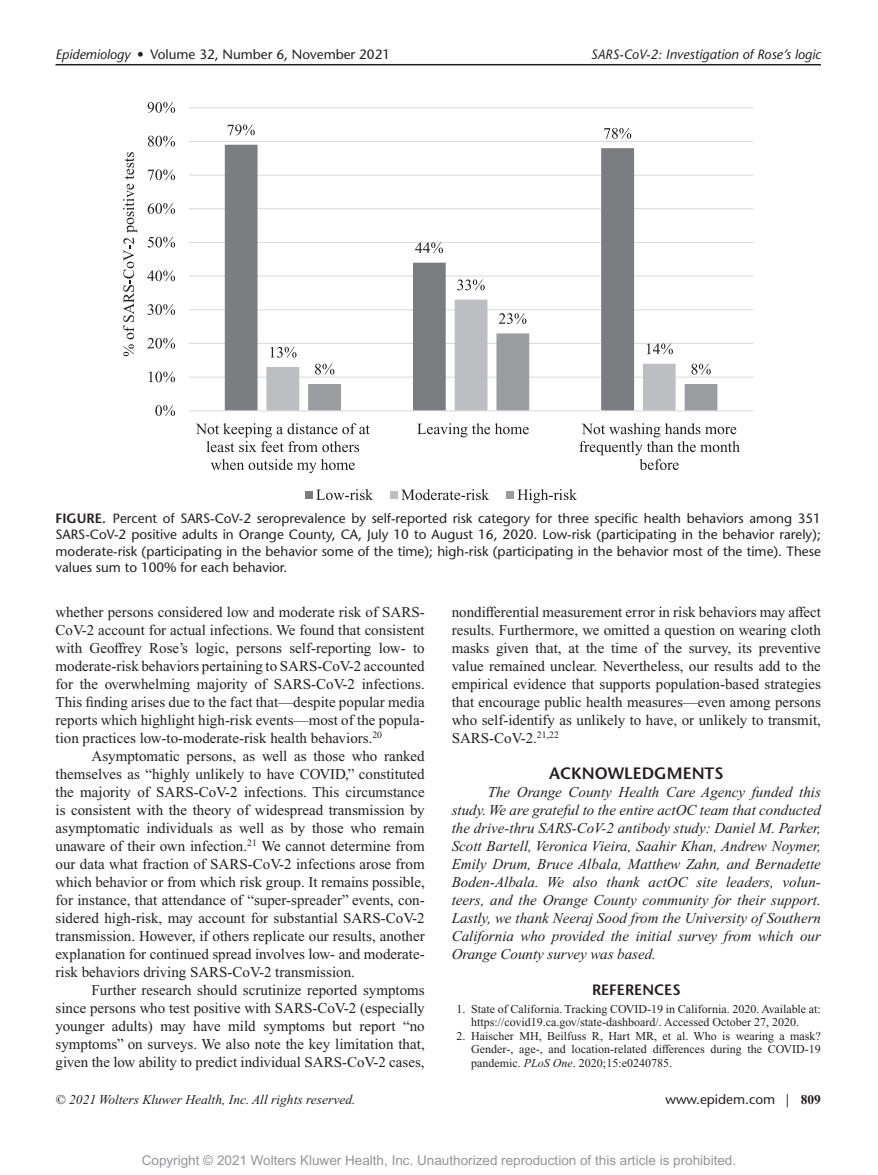
<style>
.page{position:relative;width:878px;height:1175px;background:#fff}
.page>*{position:absolute;margin:0;border:0;box-sizing:border-box;transform-origin:0 0}
.t1{font:600 16.5px "Stone Sans Std";color:#231f20}
.t2{font:15px/18px "Times New Roman PS Std";color:#231f20;text-align:justify}
.t3{font:italic 15px/18px "Times New Roman PS Std";color:#231f20;text-align:justify}
.t4{font:600 15px "Stone Sans Std";color:#231f20}
.t5{font:500 13.5px/16.5px "Stone Sans Std";color:#231f20;text-align:justify}
.t6{font:13.5px "Arial MT Std";color:#939598}
.t7{font:italic 13.5px "Times New Roman PS Std";color:#231f20}
.t8{font:italic 500 13.5px "Stone Sans Std";color:#231f20}
.t9{font:12px/13.5px "Times New Roman PS Std";color:#231f20;text-align:center}
.s1{font-style:italic}
.s2{font-weight:600}
.s3{font-family:"Times New Roman PS Std";font-weight:700}
</style>
<div class="page">
<hr style="left:56px;top:64px;width:764px;height:1px;background:#231f20">
<hr style="left:189px;top:376px;width:564px;height:2px;background:#dcdddf">
<hr style="left:189px;top:343px;width:564px;height:1px;background:#dcdddf">
<hr style="left:189px;top:309px;width:564px;height:1px;background:#dcdddf">
<hr style="left:189px;top:275px;width:564px;height:2px;background:#dcdddf">
<hr style="left:189px;top:242px;width:564px;height:1px;background:#dcdddf">
<hr style="left:189px;top:208px;width:564px;height:1px;background:#dcdddf">
<hr style="left:189px;top:174px;width:564px;height:2px;background:#dcdddf">
<hr style="left:189px;top:141px;width:564px;height:1px;background:#dcdddf">
<hr style="left:189px;top:107px;width:564px;height:1px;background:#dcdddf">
<svg style="left:225px;top:145px;width:409px;height:265px"></svg>
<svg style="left:266px;top:300px;width:409px;height:110px"></svg>
<hr style="left:189px;top:410px;width:564px;height:1px;background:#dcdddf">
<svg style="left:227px;top:124px;width:28px;height:11px"></svg>
<svg style="left:415px;top:242px;width:28px;height:11px"></svg>
<svg style="left:603px;top:128px;width:28px;height:11px"></svg>
<svg style="left:270px;top:347px;width:26px;height:11px"></svg>
<svg style="left:457px;top:279px;width:27px;height:11px"></svg>
<svg style="left:498px;top:313px;width:28px;height:11px"></svg>
<svg style="left:308px;top:333px;width:409px;height:78px"></svg>
<svg style="left:155px;top:405px;width:20px;height:11px"></svg>
<svg style="left:149px;top:371px;width:26px;height:11px"></svg>
<svg style="left:147px;top:338px;width:28px;height:10px"></svg>
<svg style="left:148px;top:304px;width:27px;height:11px"></svg>
<svg style="left:147px;top:270px;width:28px;height:11px"></svg>
<svg style="left:148px;top:237px;width:27px;height:10px"></svg>
<svg style="left:148px;top:203px;width:27px;height:11px"></svg>
<svg style="left:148px;top:169px;width:27px;height:11px"></svg>
<svg style="left:148px;top:136px;width:27px;height:10px"></svg>
<svg style="left:148px;top:102px;width:27px;height:11px"></svg>
<svg style="left:196px;top:423px;width:174px;height:29px"></svg>
<svg style="left:211px;top:459px;width:144px;height:14px"></svg>
<svg style="left:417px;top:423px;width:111px;height:14px"></svg>
<svg style="left:579px;top:423px;width:160px;height:47px"></svg>
<svg style="left:123px;top:152px;width:14px;height:204px"></svg>
<div style="left:305px;top:491px;width:7px;height:8px;background:#7b7d80"></div>
<svg style="left:316px;top:489px;width:57px;height:11px"></svg>
<div style="left:390px;top:491px;width:7px;height:8px;background:#bdbec1"></div>
<svg style="left:401px;top:489px;width:88px;height:11px"></svg>
<div style="left:506px;top:491px;width:8px;height:8px;background:#9b9ca0"></div>
<svg style="left:517px;top:489px;width:60px;height:14px"></svg>
<p class="t5" style="left:56px;top:47px;width:336px"><span class="s1">Epidemiology</span> • Volume 32, Number 6, November 2021</p>
<p class="t8" style="left:590px;top:47px;width:232px">SARS-CoV-2: Investigation of Rose’s logic</p>
<p class="t5" style="left:56px;top:509px;width:767px"><span class="s2">FIGURE.</span> Percent of SARS-CoV-2 seroprevalence by self-reported risk category for three specific health behaviors among 351<br>SARS-CoV-2 positive adults in Orange County, CA, July 10 to August 16, 2020. Low-risk (participating in the behavior rarely); moderate-risk (participating in the behavior some of the time); high-risk (participating in the behavior most of the time). These values sum to 100% for each behavior.</p>
<p class="t2" style="left:56px;top:603px;width:371px">whether persons considered low and moderate risk of SARS-CoV-2 account for actual infections. We found that consistent with Geoffrey Rose’s logic, persons self-reporting low- to moderate-risk behaviors pertaining to SARS-CoV-2 accounted for the overwhelming majority of SARS-CoV-2 infections.<br>This finding arises due to the fact that—despite popular media reports which highlight high-risk events—most of the popula&shy;tion practices low-to-moderate-risk health behaviors.<sup>20</sup></p>
<p class="t2" style="left:56px;top:747px;width:371px;text-indent:36px">Asymptomatic persons, as well as those who ranked themselves as “highly unlikely to have COVID,” constituted the majority of SARS-CoV-2 infections. This circumstance is consistent with the theory of widespread transmission by asymptomatic individuals as well as by those who remain unaware of their own infection.<sup>21</sup> We cannot determine from our data what fraction of SARS-CoV-2 infections arose from which behavior or from which risk group. It remains possible, for instance, that attendance of “super-spreader” events, con&shy;sidered high-risk, may account for substantial SARS-CoV-2 transmission. However, if others replicate our results, another explanation for continued spread involves low- and moderate&shy;risk behaviors driving SARS-CoV-2 transmission.</p>
<p class="t2" style="left:56px;top:981px;width:371px;text-indent:36px">Further research should scrutinize reported symptoms since persons who test positive with SARS-CoV-2 (especially younger adults) may have mild symptoms but report “no symptoms” on surveys. We also note the key limitation that, given the low ability to predict individual SARS-CoV-2 cases,</p>
<p class="t2" style="left:452px;top:603px;width:371px">nondifferential measurement error in risk behaviors may affect results. Furthermore, we omitted a question on wearing cloth masks given that, at the time of the survey, its preventive value remained unclear. Nevertheless, our results add to the empirical evidence that supports population-based strategies that encourage public health measures—even among persons who self-identify as unlikely to have, or unlikely to transmit, SARS-CoV-2.<sup>21,22</sup></p>
<p class="t1" style="left:549px;top:763px;width:176px">ACKNOWLEDGMENTS</p>
<p class="t3" style="left:452px;top:783px;width:371px;text-indent:36px">The Orange County Health Care Agency funded this study. We are grateful to the entire actOC team that conducted the drive-thru SARS-CoV-2 antibody study: Daniel M. Parker, Scott Bartell, Veronica Vieira, Saahir Khan, Andrew Noymer, Emily Drum, Bruce Albala, Matthew Zahn, and Bernadette Boden-Albala. We also thank actOC site leaders, volun&shy;teers, and the Orange County community for their support.<br>Lastly, we thank Neeraj Sood from the University of Southern California who provided the initial survey from which our Orange County survey was based.</p>
<p class="t4" style="left:592px;top:981px;width:90px">REFERENCES</p>
<p class="t9" style="left:456px;top:1001px;width:366px">1. State of California. Tracking COVID-19 in California. 2020. Available at: https://covid19.ca.gov/state-dashboard/. Accessed October 27, 2020.</p>
<p class="t9" style="left:471px;top:1028px;width:351px;text-align:justify;text-indent:-15px">2. Haischer MH, Beilfuss R, Hart MR, et al. Who is wearing a mask?<br>Gender-, age-, and location-related differences during the COVID-19 pandemic. <span class="s1">PLoS One</span>. 2020;15:e0240785.</p>
<p class="t7" style="left:56px;top:1092px;width:301px">© 2021 Wolters Kluwer Health, Inc. All rights reserved.</p>
<p class="t5" style="left:665px;top:1090px;width:157px">www.epidem.com | <span class="s3">809</span></p>
<p class="t6" style="left:142px;top:1152px;width:596px">Copyright © 2021 Wolters Kluwer Health, Inc. Unauthorized reproduction of this article is prohibited.</p>
</div>
